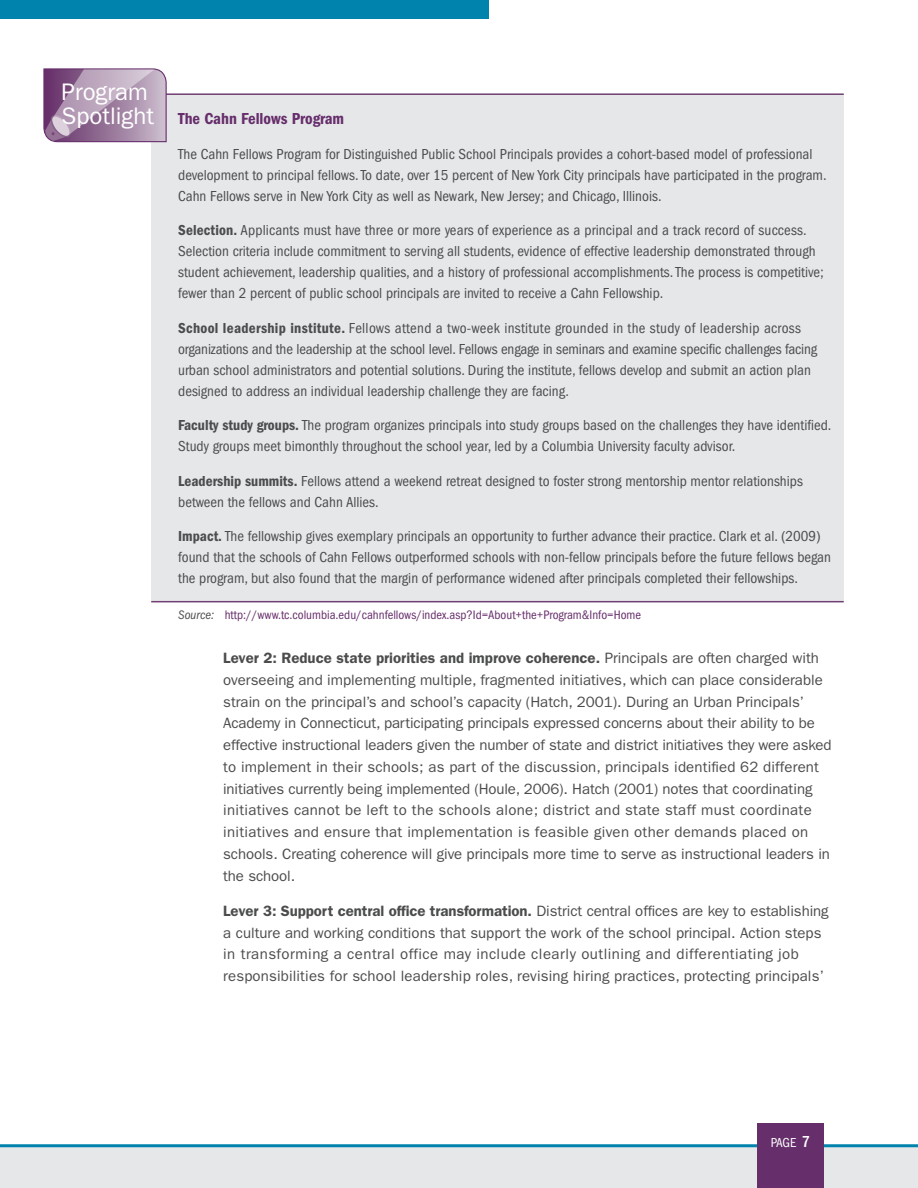
<style>
.page{position:relative;width:918px;height:1188px;background:#fff}
.page>*{position:absolute;margin:0;border:0;box-sizing:border-box;transform-origin:0 0}
.t1{font:24px/24px "ITC Franklin Gothic Std";color:#fff}
.t2{font:16.5px "ITC Franklin Gothic Std Dm Cd";color:#662e6b}
.t3{font:condensed 15px/21px "ITC Franklin Gothic Std";color:#4b4c4d}
.t4{font:15px/21.8px "ITC Franklin Gothic Std";color:#4b4c4d}
.t5{font:condensed 13.5px "ITC Franklin Gothic Std";color:#fff}
.t6{font:condensed 12.75px "ITC Franklin Gothic Std";color:#662e6b}
.s1{font-family:"ITC Franklin Gothic Std Dm Cd";font-stretch:normal}
.s2{font-style:italic;color:#4b4c4d}
.s3{font-weight:600}
.s4{font-weight:500;font-size:16.5px}
</style>
<div class="page">
<div style="left:0;top:1147px;width:918px;height:41px;background:#e6e7e9"></div>
<hr style="left:0;top:1144px;width:918px;height:3px;background:#0084ae">
<div style="left:758px;top:1123px;width:66px;height:65px;background:#662e6b"></div>
<div style="left:0;top:0;width:489px;height:19px;background:#0084ae"></div>
<div style="left:151px;top:94px;width:692px;height:507px;background:#e6e7e9"></div>
<hr style="left:151px;top:93px;width:693px;height:2px;background:#713f74">
<hr style="left:151px;top:601px;width:693px;height:1px;background:#713f74">
<svg style="left:43px;top:68px;width:124px;height:75px;background:#a88caa"></svg>
<h1 class="t1" style="left:62px;top:80px;width:94px">Program<br>Spotlight</h1>
<p class="t2" style="left:178px;top:109px;width:167px">The Cahn Fellows Program</p>
<p class="t3" style="left:178px;top:143px;width:650px">The Cahn Fellows Program for Distinguished Public School Principals provides a cohort-based model of professional development to principal fellows. To date, over 15 percent of New York City principals have participated in the program.<br>Cahn Fellows serve in New York City as well as Newark, New Jersey; and Chicago, Illinois.</p>
<p class="t3" style="left:178px;top:220px;width:647px"><span class="s1">Selection.</span> Applicants must have three or more years of experience as a principal and a track record of success.<br>Selection criteria include commitment to serving all students, evidence of effective leadership demonstrated through student achievement, leadership qualities, and a history of professional accomplishments. The process is competitive; fewer than 2 percent of public school principals are invited to receive a Cahn Fellowship.</p>
<p class="t3" style="left:178px;top:317px;width:641px"><span class="s1">School leadership institute.</span> Fellows attend a two-week institute grounded in the study of leadership across organizations and the leadership at the school level. Fellows engage in seminars and examine specific challenges facing urban school administrators and potential solutions. During the institute, fellows develop and submit an action plan designed to address an individual leadership challenge they are facing.</p>
<p class="t3" style="left:178px;top:415px;width:655px"><span class="s1">Faculty study groups.</span> The program organizes principals into study groups based on the challenges they have identified.<br>Study groups meet bimonthly throughout the school year, led by a Columbia University faculty advisor.</p>
<p class="t3" style="left:178px;top:470px;width:626px"><span class="s1">Leadership summits.</span> Fellows attend a weekend retreat designed to foster strong mentorship mentor relationships between the fellows and Cahn Allies.</p>
<p class="t3" style="left:178px;top:526px;width:654px"><span class="s1">Impact.</span> The fellowship gives exemplary principals an opportunity to further advance their practice. Clark et al. (2009) found that the schools of Cahn Fellows outperformed schools with non-fellow principals before the future fellows began the program, but also found that the margin of performance widened after principals completed their fellowships.</p>
<p class="t6" style="left:178px;top:608px;width:464px"><span class="s2">Source:</span> http://www.tc.columbia.edu/cahnfellows/index.asp?Id=About+the+Program&amp;Info=Home</p>
<p class="t4" style="left:223px;top:647px;width:610px"><span class="s3">Lever 2: Reduce state priorities and improve coherence.</span> Principals are often charged with overseeing and implementing multiple, fragmented initiatives, which can place considerable strain on the principal’s and school’s capacity (Hatch, 2001). During an Urban Principals’ Academy in Connecticut, participating principals expressed concerns about their ability to be effective instructional leaders given the number of state and district initiatives they were asked to implement in their schools; as part of the discussion, principals identified 62 different initiatives currently being implemented (Houle, 2006). Hatch (2001) notes that coordinating initiatives cannot be left to the schools alone; district and state staff must coordinate initiatives and ensure that implementation is feasible given other demands placed on schools. Creating coherence will give principals more time to serve as instructional leaders in the school.</p>
<p class="t4" style="left:223px;top:900px;width:607px"><span class="s3">Lever 3: Support central office transformation.</span> District central offices are key to establishing a culture and working conditions that support the work of the school principal. Action steps in transforming a central office may include clearly outlining and differentiating job responsibilities for school leadership roles, revising hiring practices, protecting principals’</p>
<p class="t5" style="left:771px;top:1135px;width:41px">PAGE <span class="s4">7</span></p>
</div>
